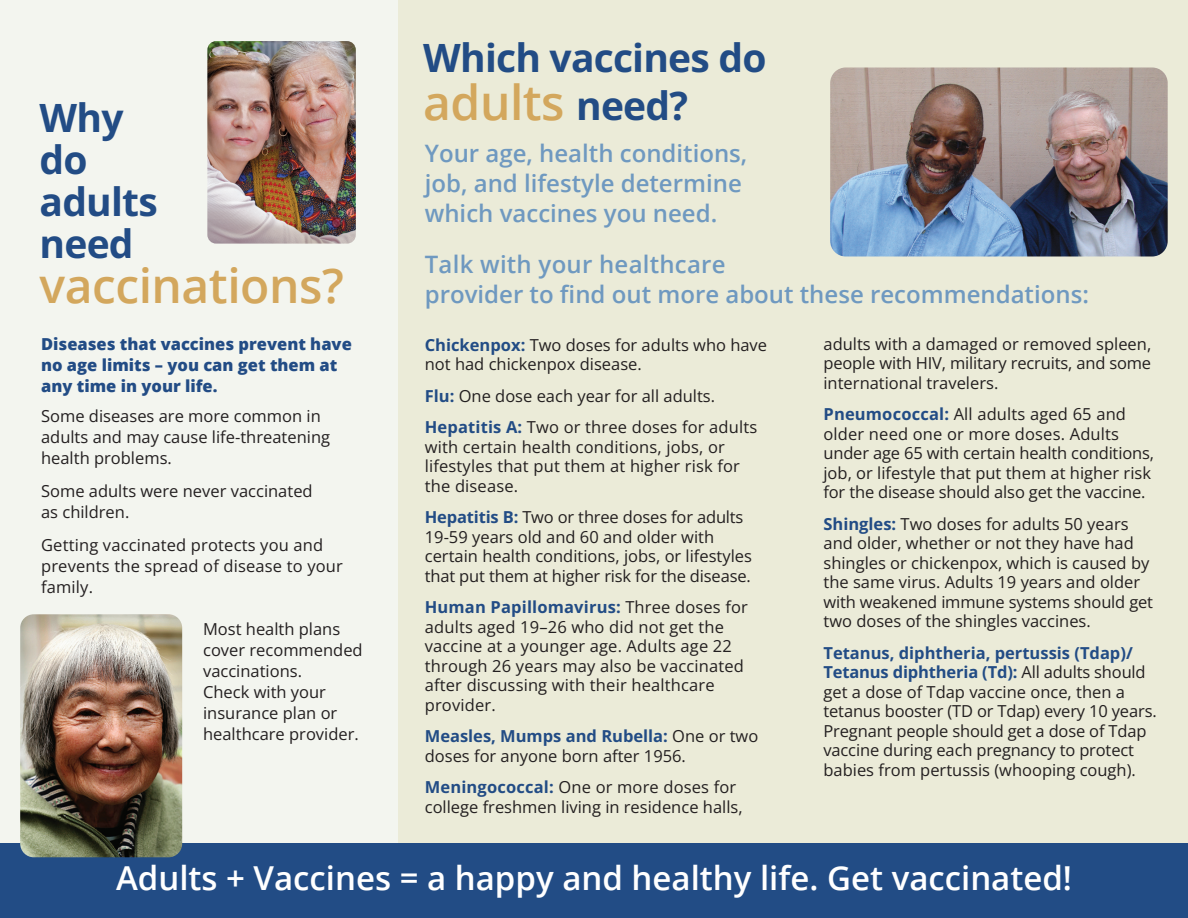
<style>
.page{position:relative;width:1188px;height:918px;background:#fff}
.page>*{position:absolute;margin:0;border:0;box-sizing:border-box;transform-origin:0 0}
.t1{font:600 48px "Open Sans";letter-spacing:-.01em;color:#d3a75d}
.t2{font:700 39px/42px "Open Sans";letter-spacing:-.02em;color:#224c85}
.t3{font:600 33px "Open Sans";color:#fff}
.t4{font:600 24px/30px "Open Sans";color:#6f99c0}
.t5{font:16.5px/19.5px "Open Sans";color:#231f20}
.t6{font:800 16.5px/21px "Open Sans";color:#224c85}
.s1{font-weight:700;font-size:39px;color:#224c85}
.s2{font-weight:700;color:#224c85}
</style>
<div class="page">
<div style="left:0;top:0;width:398px;height:918px;background:#f3f5ef"></div>
<div style="left:398px;top:0;width:790px;height:850px;background:#ebebd8"></div>
<img style="left:830px;top:68px;width:338px;height:188px">
<div style="left:0;top:844px;width:1188px;height:74px;background:#224c85"></div>
<img style="left:20px;top:614px;width:162px;height:243px">
<img style="left:207px;top:41px;width:149px;height:203px">
<h2 class="t2" style="left:40px;top:95px;width:120px">Why do adults need</h2>
<h1 class="t1" style="left:40px;top:252px;width:306px">vaccinations?</h1>
<p class="t6" style="left:41px;top:333px;width:312px">Diseases that vaccines prevent have no age limits – you can get them at any time in your life.</p>
<p class="t5" style="left:41px;top:405px;width:291px;line-height:21px">Some diseases are more common in adults and may cause life-threatening health problems.</p>
<p class="t5" style="left:41px;top:480px;width:273px;line-height:21px">Some adults were never vaccinated as children.</p>
<p class="t5" style="left:41px;top:534px;width:303px;line-height:21px">Getting vaccinated protects you and prevents the spread of disease to your family.</p>
<p class="t5" style="left:203px;top:618px;width:161px;line-height:21px">Most health plans cover recommended vaccinations.<br>Check with your insurance plan or healthcare provider.</p>
<h2 class="t2" style="left:423px;top:36px;width:345px">Which vaccines do</h2>
<h1 class="t1" style="left:423px;top:69px;width:266px">adults <span class="s1">need?</span></h1>
<h3 class="t4" style="left:425px;top:138px;width:324px">Your age, health conditions, job, and lifestyle determine which vaccines you need.</h3>
<h3 class="t4" style="left:425px;top:249px;width:666px">Talk with your healthcare<br>provider to find out more about these recommendations:</h3>
<p class="t5" style="left:824px;top:334px;width:329px;text-align:justify">adults with a damaged or removed spleen, people with HIV, military recruits, and some international travelers.</p>
<p class="t5" style="left:824px;top:404px;width:332px"><span class="s2">Pneumococcal:</span> All adults aged 65 and older need one or more doses. Adults under age 65 with certain health conditions, job, or lifestyle that put them at higher risk for the disease should also get the vaccine.</p>
<p class="t5" style="left:824px;top:514px;width:331px"><span class="s2">Shingles:</span> Two doses for adults 50 years and older, whether or not they have had shingles or chickenpox, which is caused by the same virus. Adults 19 years and older with weakened immune systems should get two doses of the shingles vaccines.</p>
<p class="t5" style="left:824px;top:643px;width:335px"><span class="s2">Tetanus, diphtheria, pertussis (Tdap)/ Tetanus diphtheria (Td):</span> All adults should get a dose of Tdap vaccine once, then a tetanus booster (TD or Tdap) every 10 years.<br>Pregnant people should get a dose of Tdap vaccine during each pregnancy to protect babies from pertussis (whooping cough).</p>
<p class="t5" style="left:425px;top:335px;width:344px"><span class="s2">Chickenpox:</span> Two doses for adults who have not had chickenpox disease.</p>
<p class="t5" style="left:425px;top:380px;width:334px;line-height:31.5px"><span class="s2">Flu:</span> One dose each year for all adults.<br><span class="s2">Hepatitis A:</span> Two or three doses for adults</p>
<p class="t5" style="left:425px;top:437px;width:317px">with certain health conditions, jobs, or lifestyles that put them at higher risk for the disease.</p>
<p class="t5" style="left:425px;top:507px;width:329px"><span class="s2">Hepatitis B:</span> Two or three doses for adults 19-59 years old and 60 and older with certain health conditions, jobs, or lifestyles that put them at higher risk for the disease.</p>
<p class="t5" style="left:425px;top:597px;width:325px"><span class="s2">Human Papillomavirus:</span> Three doses for adults aged 19–26 who did not get the vaccine at a younger age. Adults age 22 through 26 years may also be vaccinated after discussing with their healthcare provider.</p>
<p class="t5" style="left:425px;top:726px;width:335px"><span class="s2">Measles, Mumps and Rubella:</span> One or two doses for anyone born after 1956.</p>
<p class="t5" style="left:425px;top:777px;width:319px"><span class="s2">Meningococcal:</span> One or more doses for college freshmen living in residence halls,</p>
<h3 class="t3" style="left:116px;top:856px;width:958px">Adults + Vaccines = a happy and healthy life. Get vaccinated!</h3>
</div>
